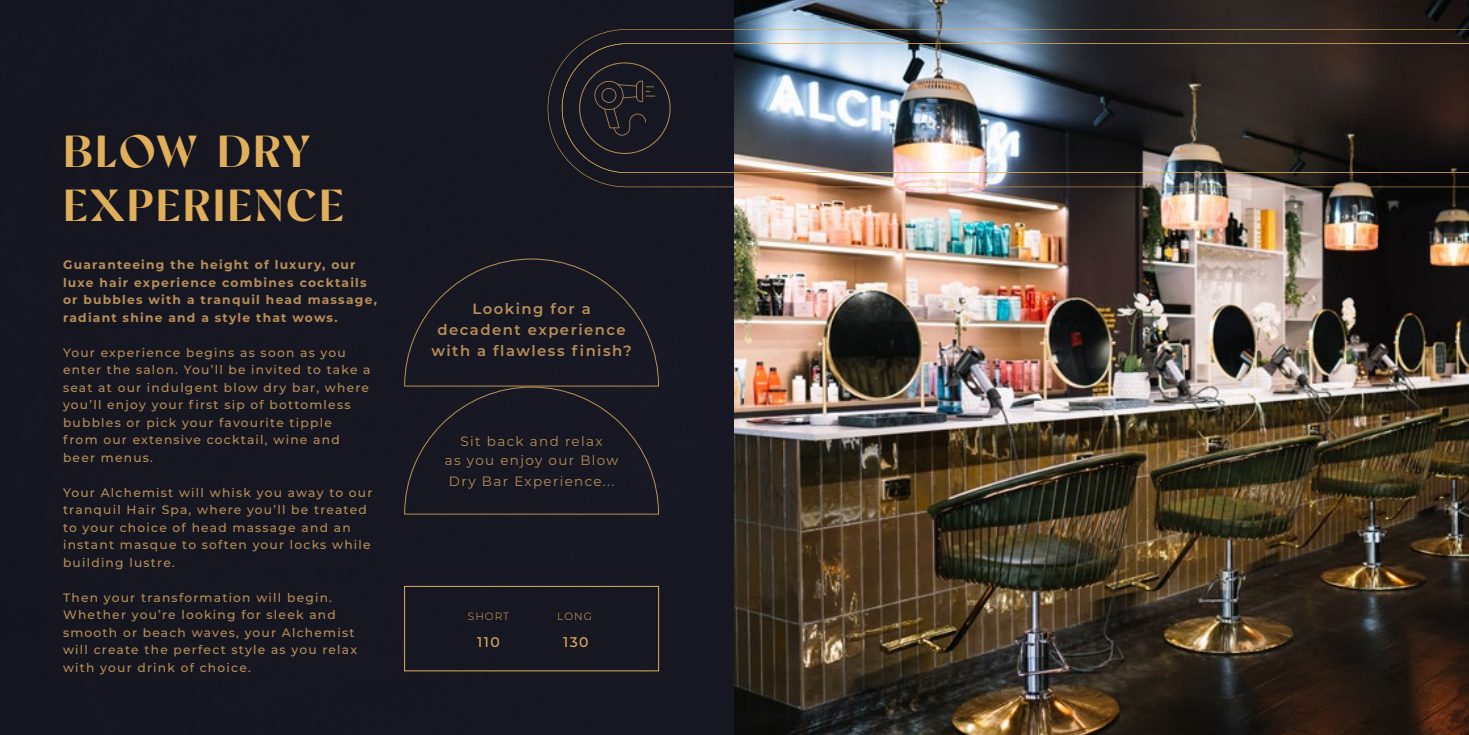
<style>
.page{position:relative;width:1469px;height:735px;background:#fff}
.page>*{position:absolute;margin:0;border:0;box-sizing:border-box;transform-origin:0 0}
.t1{font:44.8px/53.9px "Tangerine";letter-spacing:.045em;color:#e1af5a}
.t2{font:600 14.88px/20.8px "Montserrat";letter-spacing:.1em;color:#b78e56;text-align:center}
.t3{font:500 14px "Montserrat";letter-spacing:.1em;color:#e1af5a}
.t4{font:13.47px/18.9px "Montserrat";letter-spacing:.1em;color:#b78e56;text-align:center}
.t5{font:500 12.25px/17.5px "Montserrat";letter-spacing:.1em;color:#b78e56}
.t6{font:700 12.25px/17.5px "Montserrat";letter-spacing:.1em;color:#b78e56}
.t7{font:300 10.5px "Montserrat";letter-spacing:.1em;color:#e1af5a}
</style>
<div class="page">
<div style="left:0;top:0;width:734px;height:734px;background:#161721"></div>
<img style="left:734px;top:0;width:734px;height:734px">
<img style="left:547px;top:29px;width:921px;height:158px">
<img style="left:562px;top:43px;width:906px;height:130px">
<div style="left:404px;top:258px;width:255px;height:256px;background:#171823"></div>
<svg style="left:594px;top:81px;width:61px;height:54px"></svg>
<div style="left:404px;top:585px;width:255px;height:86px;border:1px solid #e2af5b"></div>
<h1 class="t1" style="left:63px;top:129px;width:282px">BLOW DRY<br>EXPERIENCE</h1>
<p class="t6" style="left:63px;top:255px;width:315px">Guaranteeing the height of luxury, our luxe hair experience combines cocktails or bubbles with a tranquil head massage, radiant shine and a style that wows.</p>
<p class="t5" style="left:63px;top:343px;width:309px">Your experience begins as soon as you enter the salon. You’ll be invited to take a seat at our indulgent blow dry bar, where you’ll enjoy your first sip of bottomless bubbles or pick your favourite tipple<br>from our extensive cocktail, wine and beer menus.</p>
<p class="t5" style="left:63px;top:483px;width:311px">Your Alchemist will whisk you away to our tranquil Hair Spa, where you’ll be treated to your choice of head massage and an instant masque to soften your locks while building lustre.</p>
<p class="t5" style="left:63px;top:588px;width:296px">Then your transformation will begin.<br>Whether you’re looking for sleek and smooth or beach waves, your Alchemist will create the perfect style as you relax with your drink of choice.</p>
<p class="t2" style="left:431px;top:298px;width:202px">Looking for a decadent experience with a flawless finish?</p>
<p class="t4" style="left:445px;top:431px;width:175px">Sit back and relax<br>as you enjoy our Blow</p>
<p class="t4" style="left:449px;top:471px;width:167px">Dry Bar Experience...</p>
<p class="t7" style="left:468px;top:608px;width:43px">SHORT</p>
<p class="t7" style="left:557px;top:608px;width:36px">LONG</p>
<p class="t3" style="left:477px;top:632px;width:24px">110</p>
<p class="t3" style="left:563px;top:632px;width:27px">130</p>
</div>
